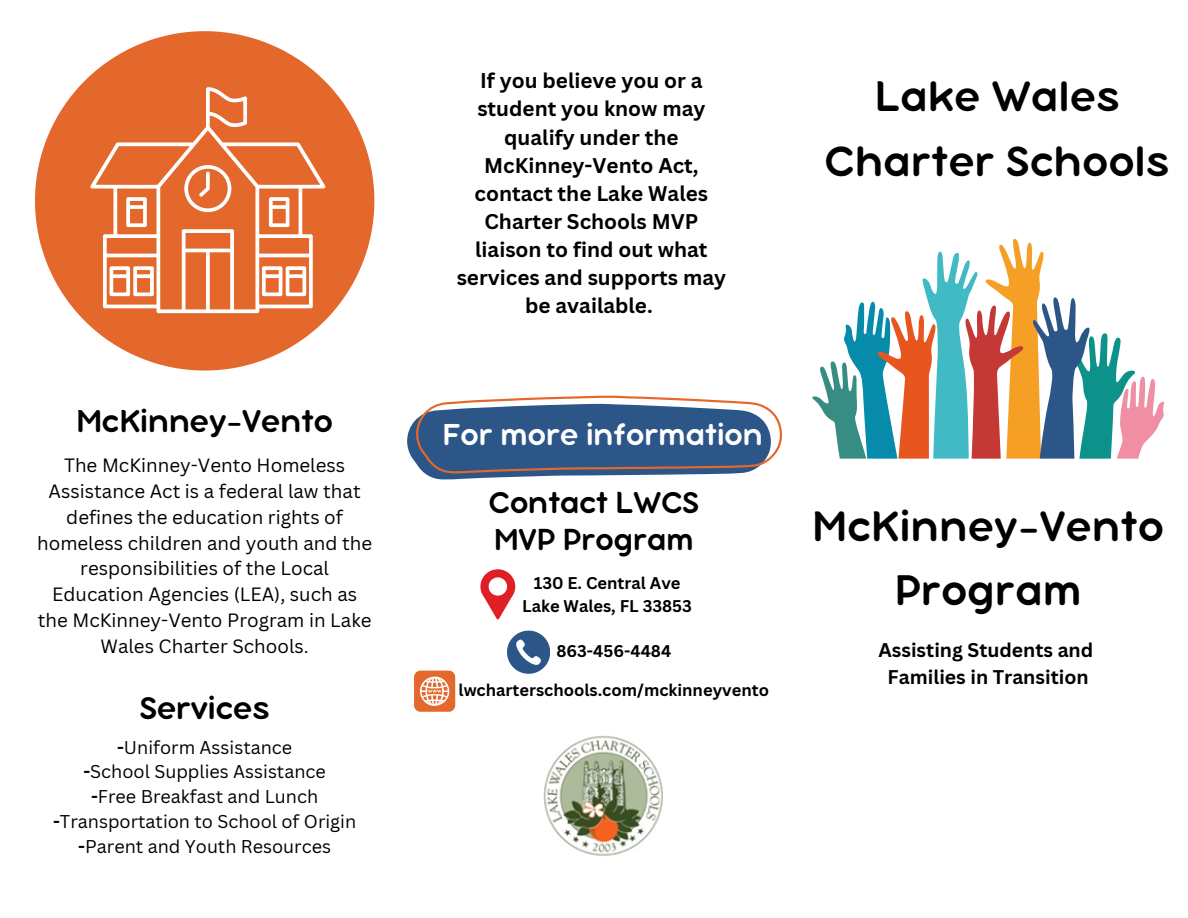
<style>
.page{position:relative;width:1188px;height:918px;background:#fff}
.page>*{position:absolute;margin:0;border:0;box-sizing:border-box;transform-origin:0 0}
.t1{font:46.5px/64.2px "Bubbleboddy Neue";letter-spacing:.01em;color:#000;text-align:center}
.t2{font:34.5px "Bubbleboddy Neue";color:#000}
.t3{font:33px/37.2px "Bubbleboddy Neue";color:#000}
.t4{font:33px "Bubbleboddy Neue";color:#fff}
.t5{font:700 20.7px/28.2px "Canva Sans";color:#000;text-align:center}
.t6{font:700 19.35px/27px "Canva Sans";color:#000;text-align:center}
.t7{font:18.75px/25.8px "Canva Sans";color:#000;text-align:center}
.t8{font:18px "Canva Sans";color:#000}
.t9{font:700 16.5px/22.5px "Canva Sans";color:#000;text-align:center}
.s1{font-weight:700}
</style>
<div class="page">
<svg style="left:812px;top:238px;width:353px;height:221px"></svg>
<svg style="left:407px;top:396px;width:375px;height:84px"></svg>
<svg style="left:35px;top:31px;width:339px;height:340px;fill:#e4682c"></svg>
<svg style="left:90px;top:87px;width:235px;height:226px;background:#e88150"></svg>
<svg style="left:262px;top:266px;width:44px;height:30px"></svg>
<svg style="left:269px;top:197px;width:20px;height:30px"></svg>
<svg style="left:414px;top:670px;width:42px;height:42px;background:#eb9368"></svg>
<svg style="left:507px;top:631px;width:43px;height:42px"></svg>
<svg style="left:480px;top:569px;width:35px;height:51px"></svg>
<img style="left:543px;top:735px;width:120px;height:121px">
<p class="t2" style="left:76px;top:410px;width:258px">McKinney-Vento</p>
<p class="t7" style="left:37px;top:452px;width:337px">The McKinney-Vento Homeless<br>Assistance Act is a federal law that defines the education rights of homeless children and youth and the responsibilities of the Local<br>Education Agencies (LEA), such as the McKinney-Vento Program in Lake<br>Wales Charter Schools.</p>
<p class="t2" style="left:140px;top:697px;width:131px">Services</p>
<p class="t8" style="left:117px;top:734px;width:177px"><span class="s1">-</span>Uniform Assistance</p>
<p class="t8" style="left:83px;top:759px;width:244px"><span class="s1">-</span>School Supplies Assistance</p>
<h2 class="t8" style="left:91px;top:784px;width:229px"><span class="s1">-</span>Free Breakfast and Lunch</h2>
<h1 class="t8" style="left:53px;top:809px;width:305px"><span class="s1">-</span>Transportation to School of Origin</h1>
<p class="t8" style="left:78px;top:833px;width:254px"><span class="s1">-</span>Parent and Youth Resources</p>
<h2 class="t5" style="left:457px;top:66px;width:271px">If you believe you or a student you know may qualify under the<br>McKinney-Vento Act, contact the Lake Wales<br>Charter Schools MVP liaison to find out what services and supports may be available.</h2>
<p class="t4" style="left:443px;top:424px;width:322px">For more information</p>
<p class="t3" style="left:489px;top:486px;width:211px">Contact LWCS<br>MVP Program</p>
<p class="t9" style="left:522px;top:572px;width:171px">130 E. Central Ave<br>Lake Wales, FL 33853</p>
<h4 class="t9" style="left:556px;top:639px;width:116px">863-456-4484</h4>
<h2 class="t9" style="left:459px;top:678px;width:312px">lwcharterschools.com/mckinneyvento</h2>
<h5 class="t1" style="left:825px;top:68px;width:346px">Lake Wales<br>Charter Schools</h5>
<p class="t1" style="left:812px;top:498px;width:353px">McKinney-Vento<br>Program</p>
<p class="t6" style="left:878px;top:636px;width:216px">Assisting Students and<br>Families in Transition</p>
</div>
